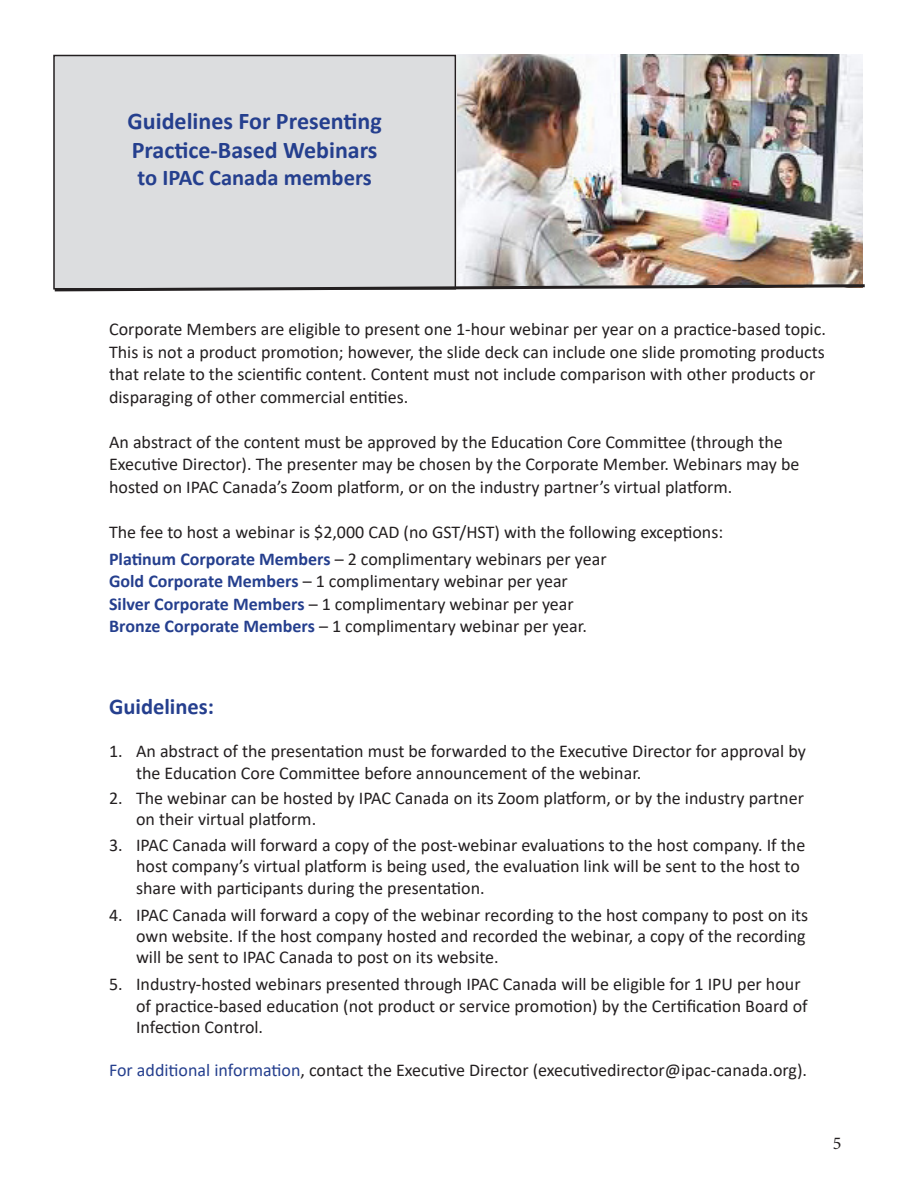
<style>
.page{position:relative;width:918px;height:1188px;background:#fff}
.page>*{position:absolute;margin:0;border:0;box-sizing:border-box;transform-origin:0 0}
.t1{font:700 24px "Calibri";color:#253f8e}
.t2{font:700 22.5px "Calibri";color:#253f8e}
.t3{font:18px/22.5px "Calibri";color:#231f20}
.t4{font:18px "Minion Pro";color:#231f20}
.s1{font-weight:700;color:#253f8e}
.s2{color:#253f8e}
</style>
<div class="page">
<img style="left:458px;top:54px;width:404px;height:229px">
<div style="left:54px;top:56px;width:401px;height:233px;background:#dcdddf"></div>
<div style="left:53px;top:55px;width:403px;height:235px;border:2px solid #231f20"></div>
<svg style="left:53px;top:283px;width:812px;height:9px"></svg>
<p class="t1" style="left:128px;top:104px;width:256px">Guidelines For Presenting</p>
<p class="t1" style="left:132px;top:133px;width:247px">Practice-Based Webinars</p>
<p class="t2" style="left:138px;top:161px;width:236px">to IPAC Canada members</p>
<p class="t3" style="left:109px;top:318px;width:718px">Corporate Members are eligible to present one 1-hour webinar per year on a practice-based topic.<br>This is not a product promotion; however, the slide deck can include one slide promoting products that relate to the scientific content. Content must not include comparison with other products or disparaging of other commercial entities.</p>
<p class="t3" style="left:109px;top:430px;width:692px">An abstract of the content must be approved by the Education Core Committee (through the<br>Executive Director). The presenter may be chosen by the Corporate Member. Webinars may be hosted on IPAC Canada’s Zoom platform, or on the industry partner’s virtual platform.</p>
<p class="t3" style="left:109px;top:520px;width:616px">The fee to host a webinar is $2,000 CAD (no GST/HST) with the following exceptions:</p>
<p class="t3" style="left:109px;top:547px;width:499px"><span class="s1">Platinum Corporate Members</span> – 2 complimentary webinars per year</p>
<p class="t3" style="left:109px;top:570px;width:460px"><span class="s1">Gold Corporate Members</span> – 1 complimentary webinar per year</p>
<p class="t3" style="left:109px;top:592px;width:466px"><span class="s1">Silver Corporate Members</span> – 1 complimentary webinar per year</p>
<p class="t3" style="left:109px;top:615px;width:479px"><span class="s1">Bronze Corporate Members</span> – 1 complimentary webinar per year.</p>
<p class="t2" style="left:109px;top:690px;width:107px">Guidelines:</p>
<p class="t3" style="left:136px;top:740px;width:671px;line-height:21.6px;text-indent:-27px">1. An abstract of the presentation must be forwarded to the Executive Director for approval by the Education Core Committee before announcement of the webinar.</p>
<p class="t3" style="left:136px;top:787px;width:669px;line-height:21px;text-indent:-27px">2. The webinar can be hosted by IPAC Canada on its Zoom platform, or by the industry partner on their virtual platform.</p>
<p class="t3" style="left:136px;top:833px;width:671px;line-height:21.6px;text-indent:-27px">3. IPAC Canada will forward a copy of the post-webinar evaluations to the host company. If the host company’s virtual platform is being used, the evaluation link will be sent to the host to share with participants during the presentation.</p>
<p class="t3" style="left:136px;top:904px;width:674px;line-height:21.3px;text-indent:-27px">4. IPAC Canada will forward a copy of the webinar recording to the host company to post on its own website. If the host company hosted and recorded the webinar, a copy of the recording will be sent to IPAC Canada to post on its website.</p>
<p class="t3" style="left:136px;top:973px;width:673px;line-height:21.3px;text-indent:-27px">5. Industry-hosted webinars presented through IPAC Canada will be eligible for 1 IPU per hour of practice-based education (not product or service promotion) by the Certification Board of<br>Infection Control.</p>
<p class="t3" style="left:109px;top:1058px;width:700px"><span class="s2">For additional information</span>, contact the Executive Director (executivedirector@ipac-canada.org).</p>
<p class="t4" style="left:833px;top:1131px;width:10px">5</p>
</div>
